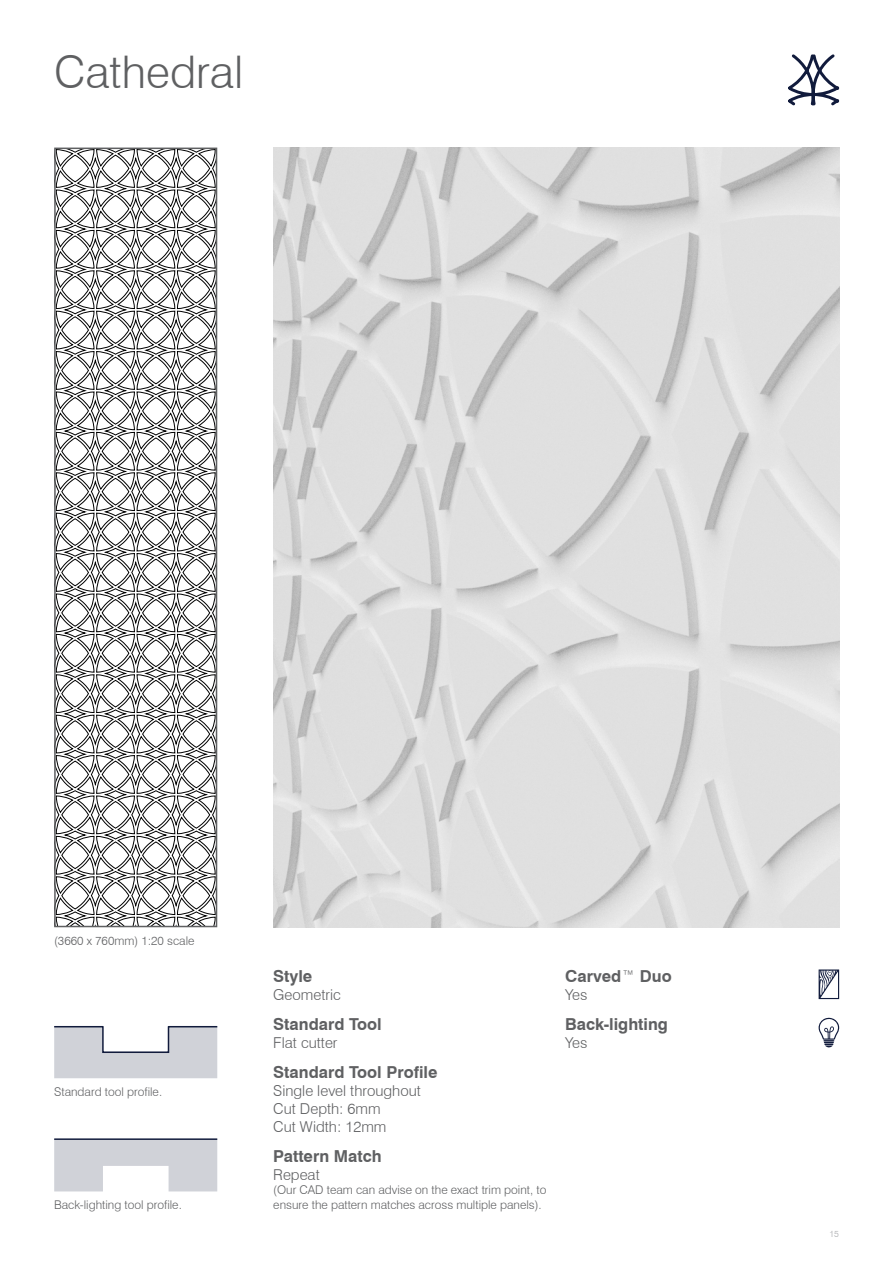
<style>
.page{position:relative;width:893px;height:1263px;background:#fff}
.page>*{position:absolute;margin:0;border:0;box-sizing:border-box;transform-origin:0 0}
.t1{font:300 45px "Swiss 721 BT";color:#5f6062}
.t2{font:700 16.5px "Swiss 721 BT";color:#5f6062}
.t3{font:300 15px/18px "Swiss 721 BT";color:#5f6062}
.t4{font:300 12px/14.4px "Swiss 721 BT";color:#5f6062}
.t5{font:300 9px "Swiss 721 BT";color:#aaacaf}
.s1{font-weight:300}
</style>
<div class="page">
<svg style="left:785px;top:54px;width:55px;height:194px"></svg>
<svg style="left:57px;top:151px;width:157px;height:773px"></svg>
<div style="left:54px;top:148px;width:163px;height:779px;border:2px solid #5f6062"></div>
<img style="left:273px;top:148px;width:566px;height:779px">
<svg style="left:54px;top:1140px;width:163px;height:51px"></svg>
<hr style="left:54px;top:1138px;width:163px;height:2px;background:#111b3c">
<svg style="left:818px;top:1018px;width:21px;height:29px"></svg>
<svg style="left:819px;top:969px;width:20px;height:30px"></svg>
<svg style="left:54px;top:1026px;width:164px;height:52px"></svg>
<h1 class="t1" style="left:54px;top:45px;width:191px">Cathedral</h1>
<p class="t4" style="left:54px;top:933px;width:142px">(3660 x 760mm) 1:20 scale</p>
<p class="t4" style="left:54px;top:1084px;width:110px">Standard tool profile.</p>
<p class="t4" style="left:54px;top:1197px;width:129px">Back-lighting tool profile.</p>
<h2 class="t2" style="left:273px;top:966px;width:41px">Style</h2>
<p class="t3" style="left:273px;top:985px;width:69px">Geometric</p>
<h2 class="t2" style="left:273px;top:1014px;width:110px">Standard Tool</h2>
<p class="t3" style="left:273px;top:1033px;width:66px">Flat cutter</p>
<h2 class="t2" style="left:273px;top:1062px;width:166px">Standard Tool Profile</h2>
<p class="t3" style="left:273px;top:1081px;width:149px">Single level throughout<br>Cut Depth: 6mm<br>Cut Width: 12mm</p>
<h2 class="t2" style="left:273px;top:1146px;width:110px">Pattern Match</h2>
<p class="t3" style="left:273px;top:1165px;width:48px">Repeat</p>
<p class="t4" style="left:273px;top:1183px;width:275px">(Our CAD team can advise on the exact trim point, to ensure the pattern matches across multiple panels).</p>
<h2 class="t2" style="left:565px;top:966px;width:108px">Carved<span class="s1">™</span> Duo</h2>
<p class="t3" style="left:565px;top:985px;width:24px">Yes</p>
<h2 class="t2" style="left:565px;top:1014px;width:104px">Back-lighting</h2>
<p class="t3" style="left:565px;top:1033px;width:24px">Yes</p>
<p class="t5" style="left:829px;top:1228px;width:11px">15</p>
</div>
